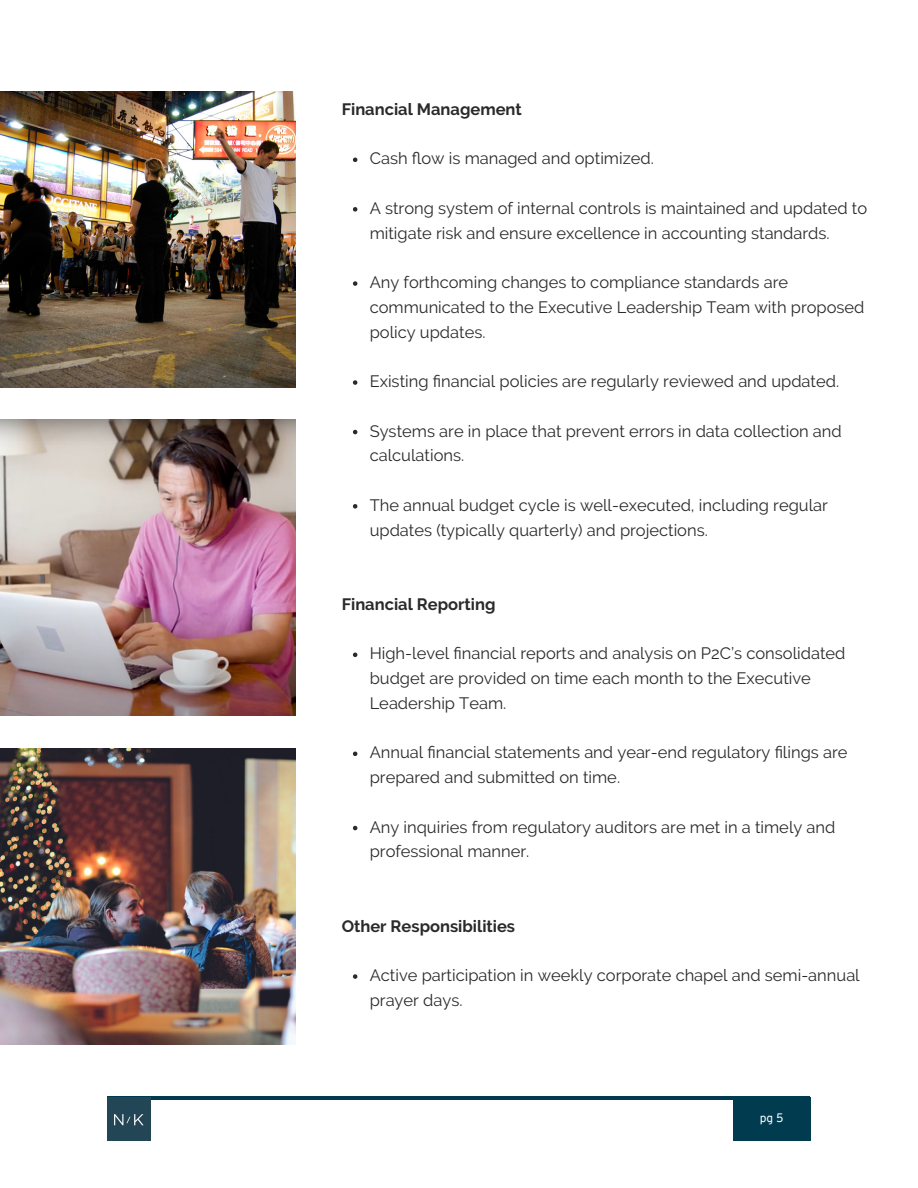
<style>
.page{position:relative;width:918px;height:1188px;background:#fff}
.page>*{position:absolute;margin:0;border:0;box-sizing:border-box;transform-origin:0 0}
.t1{font:16.5px/24.8px "Raleway";color:#2a2a2a}
.t2{font:700 16.5px "Raleway";color:#2a2a2a}
.t3{font:12px "Overpass";color:#fff}
</style>
<div class="page">
<svg style="left:353px;top:158px;width:4px;height:4px"></svg>
<svg style="left:353px;top:207px;width:4px;height:5px"></svg>
<svg style="left:353px;top:281px;width:4px;height:5px"></svg>
<svg style="left:353px;top:380px;width:4px;height:5px"></svg>
<svg style="left:353px;top:430px;width:4px;height:4px"></svg>
<svg style="left:353px;top:504px;width:4px;height:5px"></svg>
<svg style="left:353px;top:653px;width:4px;height:4px"></svg>
<svg style="left:353px;top:752px;width:4px;height:4px"></svg>
<svg style="left:353px;top:826px;width:4px;height:4px"></svg>
<svg style="left:353px;top:974px;width:4px;height:5px"></svg>
<img style="left:0;top:420px;width:296px;height:296px">
<img style="left:0;top:749px;width:296px;height:296px">
<img style="left:0;top:92px;width:296px;height:296px">
<hr style="left:108px;top:1096px;width:702px;height:4px;background:#013b4f">
<div style="left:733px;top:1098px;width:77px;height:43px;background:#013b4f"></div>
<img style="left:108px;top:1098px;width:42px;height:43px">
<p class="t2" style="left:342px;top:99px;width:182px">Financial Management</p>
<p class="t1" style="left:370px;top:146px;width:286px">Cash flow is managed and optimized.</p>
<p class="t1" style="left:370px;top:196px;width:499px">A strong system of internal controls is maintained and updated to mitigate risk and ensure excellence in accounting standards.</p>
<h1 class="t1" style="left:370px;top:270px;width:496px">Any forthcoming changes to compliance standards are communicated to the Executive Leadership Team with proposed policy updates.</h1>
<p class="t1" style="left:370px;top:369px;width:471px">Existing financial policies are regularly reviewed and updated.</p>
<p class="t1" style="left:370px;top:418px;width:474px">Systems are in place that prevent errors in data collection and calculations.</p>
<p class="t1" style="left:370px;top:493px;width:460px">The annual budget cycle is well-executed, including regular updates (typically quarterly) and projections.</p>
<p class="t2" style="left:342px;top:594px;width:155px">Financial Reporting</p>
<p class="t1" style="left:370px;top:641px;width:477px">High-level financial reports and analysis on P2C’s consolidated budget are provided on time each month to the Executive<br>Leadership Team.</p>
<p class="t1" style="left:370px;top:740px;width:479px">Annual financial statements and year-end regulatory filings are prepared and submitted on time.</p>
<h1 class="t1" style="left:370px;top:814px;width:467px">Any inquiries from regulatory auditors are met in a timely and professional manner.</h1>
<p class="t2" style="left:342px;top:916px;width:175px">Other Responsibilities</p>
<p class="t1" style="left:370px;top:963px;width:492px">Active participation in weekly corporate chapel and semi-annual prayer days.</p>
<p class="t3" style="left:760px;top:1113px;width:25px">pg 5</p>
</div>
